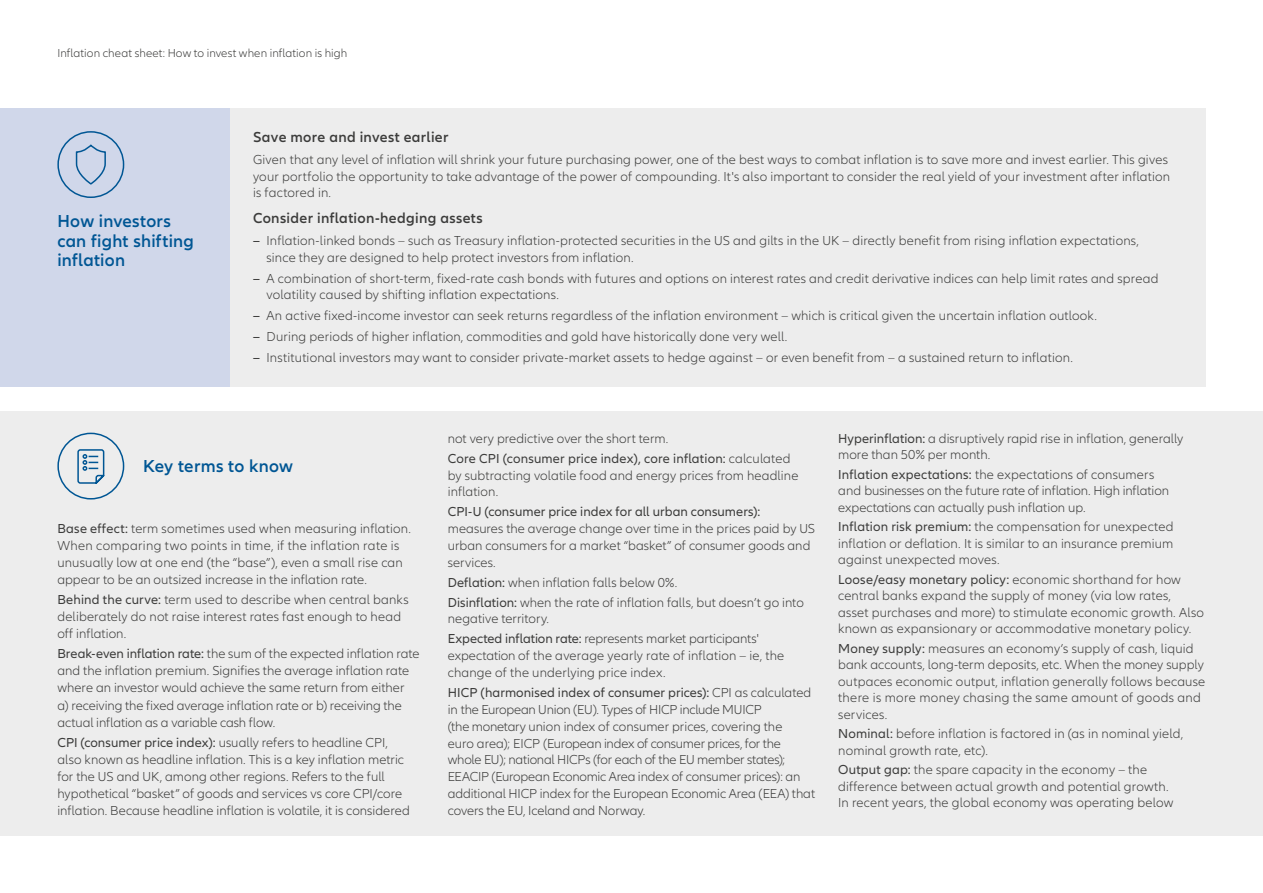
<style>
.page{position:relative;width:1263px;height:893px;background:#fff}
.page>*{position:absolute;margin:0;border:0;box-sizing:border-box;transform-origin:0 0}
.t1{font:600 18px/19.5px "Allianz Neo";letter-spacing:.015em;color:#005694}
.t2{font:600 15px "Allianz Neo";letter-spacing:.025em;color:#3c3c3b}
.t3{font:300 13.5px/16.5px "Allianz Neo";letter-spacing:.01em;color:#3c3c3b}
.t4{font:300 13.5px/16.8px "Allianz Neo";letter-spacing:-.01em;color:#3c3c3b}
.t5{font:13.5px "Allianz Neo";letter-spacing:.005em;color:#3c3c3b}
.t6{font:300 12px "Allianz Neo";letter-spacing:.005em;color:#3c3c3b}
.s1{font-weight:600}
.s2{font-weight:400}
</style>
<div class="page">
<div style="left:0;top:411px;width:1263px;height:425px;background:#ededed"></div>
<div style="left:230px;top:109px;width:975px;height:278px;background:#ededed"></div>
<div style="left:0;top:109px;width:230px;height:278px;background:#d0d7ea"></div>
<svg style="left:57px;top:432px;width:68px;height:68px"></svg>
<div style="left:57px;top:131px;width:67px;height:67px;border:2px solid #005694;border-radius:50%"></div>
<svg style="left:75px;top:144px;width:31px;height:41px"></svg>
<p class="t6" style="left:57px;top:46px;width:291px">Inflation cheat sheet: How to invest when inflation is high</p>
<h1 class="t1" style="left:57px;top:212px;width:138px">How investors can fight shifting inflation</h1>
<p class="t2" style="left:253px;top:128px;width:197px">Save more and invest earlier</p>
<p class="t3" style="left:253px;top:152px;width:919px">Given that any level of inflation will shrink your future purchasing power, one of the best ways to combat inflation is to save more and invest earlier. This gives your portfolio the opportunity to take advantage of the power of compounding. It's also important to consider the real yield of your investment after inflation is factored in.</p>
<p class="t2" style="left:253px;top:209px;width:231px">Consider inflation-hedging assets</p>
<p class="t3" style="left:267px;top:233px;width:874px;text-indent:-14px"><span class="s1">–</span> Inflation-linked bonds – such as Treasury inflation-protected securities in the US and gilts in the UK – directly benefit from rising inflation expectations, since they are designed to help protect investors from inflation.</p>
<p class="t3" style="left:267px;top:270px;width:893px;text-indent:-14px"><span class="s1">–</span> A combination of short-term, fixed-rate cash bonds with futures and options on interest rates and credit derivative indices can help limit rates and spread volatility caused by shifting inflation expectations.</p>
<p class="t3" style="left:253px;top:308px;width:845px"><span class="s1">–</span> An active fixed-income investor can seek returns regardless of the inflation environment – which is critical given the uncertain inflation outlook.</p>
<p class="t3" style="left:253px;top:329px;width:536px"><span class="s1">–</span> During periods of higher inflation, commodities and gold have historically done very well.</p>
<p class="t3" style="left:253px;top:350px;width:821px"><span class="s1">–</span> Institutional investors may want to consider private-market assets to hedge against – or even benefit from – a sustained return to inflation.</p>
<h1 class="t1" style="left:143px;top:457px;width:151px">Key terms to know</h1>
<p class="t3" style="left:57px;top:520px;width:355px;line-height:17.1px"><span class="s2">Base effect:</span> term sometimes used when measuring inflation.<br>When comparing two points in time, if the inflation rate is unusually low at one end (the “base”), even a small rise can appear to be an outsized increase in the inflation rate.</p>
<p class="t3" style="left:57px;top:591px;width:353px;line-height:17.1px"><span class="s2">Behind the curve:</span> term used to describe when central banks deliberately do not raise interest rates fast enough to head off inflation.</p>
<p class="t3" style="left:57px;top:646px;width:364px;line-height:17.1px"><span class="s2">Break-even inflation rate:</span> the sum of the expected inflation rate and the inflation premium. Signifies the average inflation rate where an investor would achieve the same return from either<br>a) receiving the fixed average inflation rate or b) receiving the actual inflation as a variable cash flow.</p>
<p class="t3" style="left:57px;top:734px;width:354px;line-height:17.1px"><span class="s2">CPI (consumer price index):</span> usually refers to headline CPI, also known as headline inflation. This is a key inflation metric for the US and UK, among other regions. Refers to the full hypothetical “basket” of goods and services vs core CPI/core inflation. Because headline inflation is volatile, it is considered</p>
<p class="t3" style="left:448px;top:429px;width:344px;line-height:19.8px">not very predictive over the short term.<br><span class="s2">Core CPI (consumer price index), core inflation:</span> calculated</p>
<p class="t3" style="left:448px;top:467px;width:352px">by subtracting volatile food and energy prices from headline inflation.</p>
<p class="t5" style="left:448px;top:504px;width:314px">CPI-U (consumer price index for all urban consumers):</p>
<p class="t3" style="left:448px;top:521px;width:369px">measures the average change over time in the prices paid by US urban consumers for a market “basket” of consumer goods and services.</p>
<p class="t3" style="left:448px;top:573px;width:358px;line-height:19.8px"><span class="s2">Deflation:</span> when inflation falls below 0%.<br><span class="s2">Disinflation:</span> when the rate of inflation falls, but doesn’t go into</p>
<p class="t3" style="left:448px;top:609px;width:312px;line-height:19.8px">negative territory.<br><span class="s2">Expected inflation rate:</span> represents market participants'</p>
<p class="t3" style="left:448px;top:648px;width:338px">expectation of the average yearly rate of inflation – ie, the change of the underlying price index.</p>
<p class="t4" style="left:448px;top:684px;width:369px"><span class="s2">HICP (harmonised index of consumer prices):</span> CPI as calculated in the European Union (EU). Types of HICP include MUICP<br>(the monetary union index of consumer prices, covering the<br>euro area); EICP (European index of consumer prices, for the whole EU); national HICPs (for each of the EU member states); EEACIP (European Economic Area index of consumer prices): an additional HICP index for the European Economic Area (EEA) that covers the EU, Iceland and Norway.</p>
<p class="t3" style="left:838px;top:430px;width:347px"><span class="s2">Hyperinflation:</span> a disruptively rapid rise in inflation, generally more than 50% per month.</p>
<p class="t3" style="left:838px;top:466px;width:332px"><span class="s2">Inflation expectations:</span> the expectations of consumers and businesses on the future rate of inflation. High inflation expectations can actually push inflation up.</p>
<p class="t3" style="left:838px;top:519px;width:337px;text-align:justify"><span class="s2">Inflation risk premium:</span> the compensation for unexpected inflation or deflation. It is similar to an insurance premium against unexpected moves.</p>
<p class="t3" style="left:838px;top:571px;width:367px"><span class="s2">Loose/easy monetary policy:</span> economic shorthand for how central banks expand the supply of money (via low rates, asset purchases and more) to stimulate economic growth. Also known as expansionary or accommodative monetary policy.</p>
<p class="t3" style="left:838px;top:640px;width:369px"><span class="s2">Money supply:</span> measures an economy’s supply of cash, liquid bank accounts, long-term deposits, etc. When the money supply outpaces economic output, inflation generally follows because there is more money chasing the same amount of goods and services.</p>
<p class="t3" style="left:838px;top:726px;width:346px"><span class="s2">Nominal:</span> before inflation is factored in (as in nominal yield, nominal growth rate, etc).</p>
<p class="t3" style="left:838px;top:762px;width:337px"><span class="s2">Output gap:</span> the spare capacity in the economy – the difference between actual growth and potential growth.<br>In recent years, the global economy was operating below</p>
</div>
